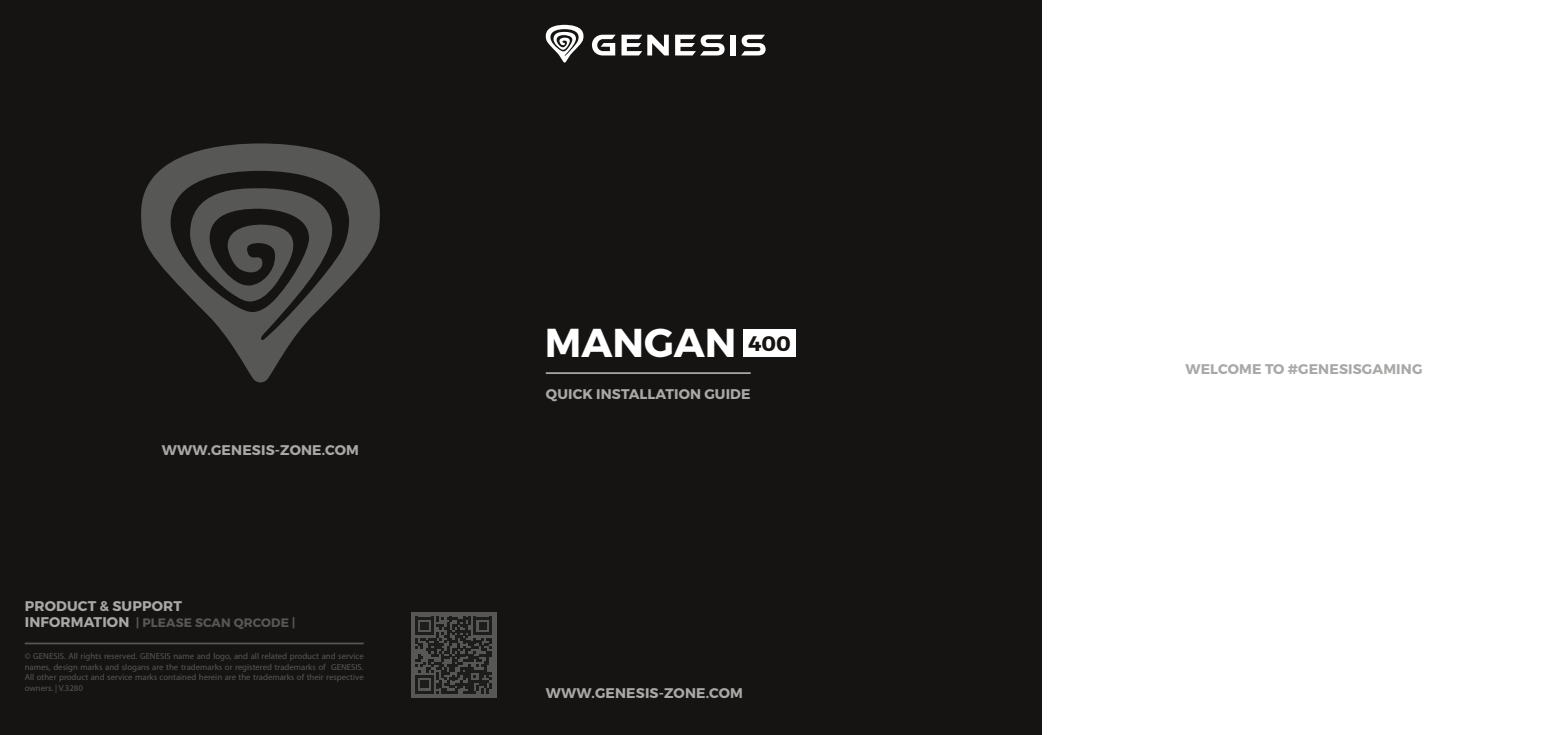
<style>
.page{position:relative;width:1553px;height:735px;background:#fff}
.page>*{position:absolute;margin:0;border:0;box-sizing:border-box;transform-origin:0 0}
.t1{font:700 40.25px "Montserrat";color:#fff}
.t2{font:700 21px "Montserrat";color:#161412}
.t3{font:700 14px "Montserrat";letter-spacing:.01em;color:#a8a8a7}
.t4{font:700 12.25px "Montserrat";letter-spacing:.01em;color:#575756}
.t5{font:8.75px/10.5px "Myriad Pro";color:#575756;text-align:justify}
.s1{font-size:14px;color:#a8a8a7}
</style>
<div class="page">
<div style="left:0;top:0;width:521px;height:734px;background:#161412"></div>
<div style="left:521px;top:0;width:521px;height:734px;background:#161412"></div>
<svg style="left:592px;top:35px;width:23px;height:20px"></svg>
<div style="left:730px;top:35px;width:5px;height:20px;background:#fff"></div>
<svg style="left:621px;top:35px;width:48px;height:20px"></svg>
<svg style="left:675px;top:35px;width:49px;height:20px"></svg>
<svg style="left:741px;top:35px;width:24px;height:20px"></svg>
<svg style="left:546px;top:25px;width:37px;height:38px"></svg>
<div style="left:743px;top:329px;width:53px;height:27px;background:#fff"></div>
<hr style="left:546px;top:372px;width:205px;height:2px;background:#a8a8a7">
<svg style="left:141px;top:143px;width:239px;height:239px"></svg>
<div style="left:411px;top:612px;width:85px;height:85px;background:#575756"></div>
<svg style="left:415px;top:616px;width:77px;height:77px"></svg>
<hr style="left:25px;top:642px;width:339px;height:2px;background:#575756">
<h3 class="t3" style="left:162px;top:441px;width:199px">WWW.GENESIS-ZONE.COM</h3>
<h3 class="t3" style="left:25px;top:596px;width:159px">PRODUCT &amp; SUPPORT</h3>
<h3 class="t4" style="left:25px;top:615px;width:272px"><span class="s1">INFORMATION</span> | PLEASE SCAN QRCODE |</h3>
<p class="t5" style="left:25px;top:650px;width:340px">© GENESIS. All rights reserved. GENESIS name and logo, and all related product and service names, design marks and slogans are the trademarks or registered trademarks of GENESIS.<br>All other product and service marks contained herein are the trademarks of their respective owners. | V.3280</p>
<h1 class="t1" style="left:545px;top:317px;width:193px">MANGAN</h1>
<h2 class="t2" style="left:748px;top:330px;width:44px">400</h2>
<h3 class="t3" style="left:546px;top:385px;width:206px">QUICK INSTALLATION GUIDE</h3>
<h3 class="t3" style="left:546px;top:683px;width:199px">WWW.GENESIS-ZONE.COM</h3>
<h3 class="t3" style="left:1185px;top:360px;width:238px">WELCOME TO #GENESISGAMING</h3>
</div>
